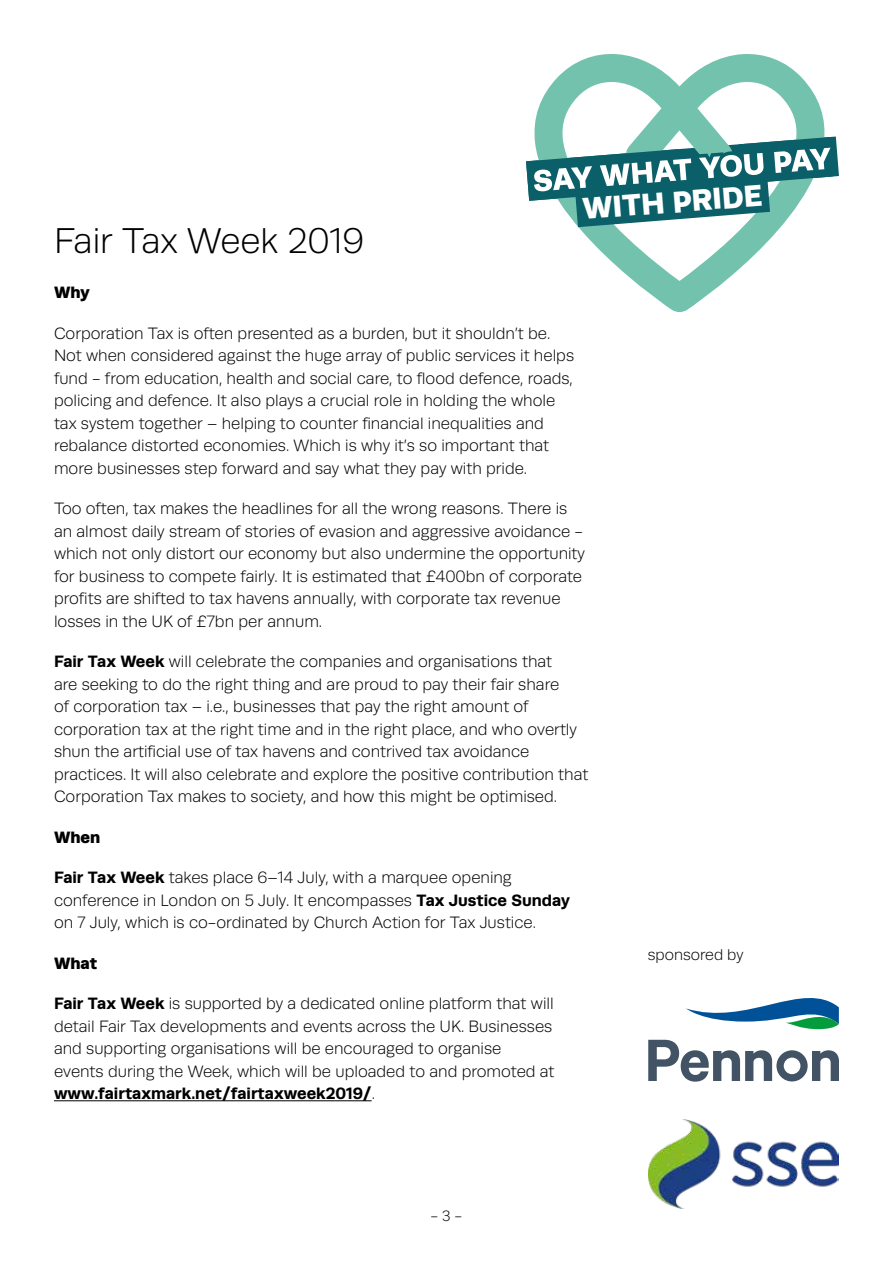
<style>
.page{position:relative;width:893px;height:1263px;background:#fff}
.page>*{position:absolute;margin:0;border:0;box-sizing:border-box;transform-origin:0 0}
.t1{font:300 36px "Runda";color:#000}
.t2{font:900 30.45px "Runda";color:#fff}
.t3{font:300 16.5px/22.5px "Runda";color:#000}
.t4{font:900 16.5px "Runda";letter-spacing:-.005em;color:#000}
.t5{font:300 15.6px "Runda";color:#000}
.t6{font:300 15px "Runda";color:#000}
.s1{font-weight:700}
</style>
<div class="page">
<svg style="left:534px;top:54px;width:291px;height:258px"></svg>
<svg style="left:526px;top:137px;width:313px;height:90px"></svg>
<img style="left:648px;top:1119px;width:191px;height:90px">
<svg style="left:648px;top:1040px;width:191px;height:42px"></svg>
<svg style="left:686px;top:998px;width:153px;height:31px"></svg>
<hr style="left:54px;top:1100px;width:318px;height:1px;background:#000">
<h2 class="t2" style="left:581px;top:190px;width:181px;rotate:-4deg">WITH PRIDE</h2>
<h1 class="t1" style="left:54px;top:221px;width:312px">Fair Tax Week 2019</h1>
<p class="t4" style="left:54px;top:282px;width:37px">Why</p>
<p class="t3" style="left:54px;top:322px;width:522px">Corporation Tax is often presented as a burden, but it shouldn’t be.<br>Not when considered against the huge array of public services it helps fund - from education, health and social care, to flood defence, roads, policing and defence. It also plays a crucial role in holding the whole tax system together – helping to counter financial inequalities and rebalance distorted economies. Which is why it’s so important that more businesses step forward and say what they pay with pride.</p>
<p class="t3" style="left:54px;top:497px;width:533px">Too often, tax makes the headlines for all the wrong reasons. There is an almost daily stream of stories of evasion and aggressive avoidance - which not only distort our economy but also undermine the opportunity for business to compete fairly. It is estimated that £400bn of corporate profits are shifted to tax havens annually, with corporate tax revenue losses in the UK of £7bn per annum.</p>
<p class="t3" style="left:54px;top:650px;width:536px"><span class="s1">Fair Tax Week</span> will celebrate the companies and organisations that<br>are seeking to do the right thing and are proud to pay their fair share<br>of corporation tax – i.e., businesses that pay the right amount of corporation tax at the right time and in the right place, and who overtly shun the artificial use of tax havens and contrived tax avoidance practices. It will also celebrate and explore the positive contribution that Corporation Tax makes to society, and how this might be optimised.</p>
<p class="t4" style="left:54px;top:827px;width:48px">When</p>
<p class="t3" style="left:54px;top:867px;width:518px"><span class="s1">Fair Tax Week</span> takes place 6–14 July, with a marquee opening conference in London on 5 July. It encompasses <span class="s1">Tax Justice Sunday </span>on 7 July, which is co-ordinated by Church Action for Tax Justice.</p>
<p class="t4" style="left:54px;top:953px;width:45px">What</p>
<p class="t3" style="left:54px;top:993px;width:502px"><span class="s1">Fair Tax Week</span> is supported by a dedicated online platform that will detail Fair Tax developments and events across the UK. Businesses and supporting organisations will be encouraged to organise events during the Week, which will be uploaded to and promoted at <span class="s1">www.fairtaxmark.net/fairtaxweek2019/</span>.</p>
<p class="t6" style="left:431px;top:1207px;width:33px">- 3 -</p>
<p class="t5" style="left:648px;top:947px;width:97px">sponsored by</p>
</div>
